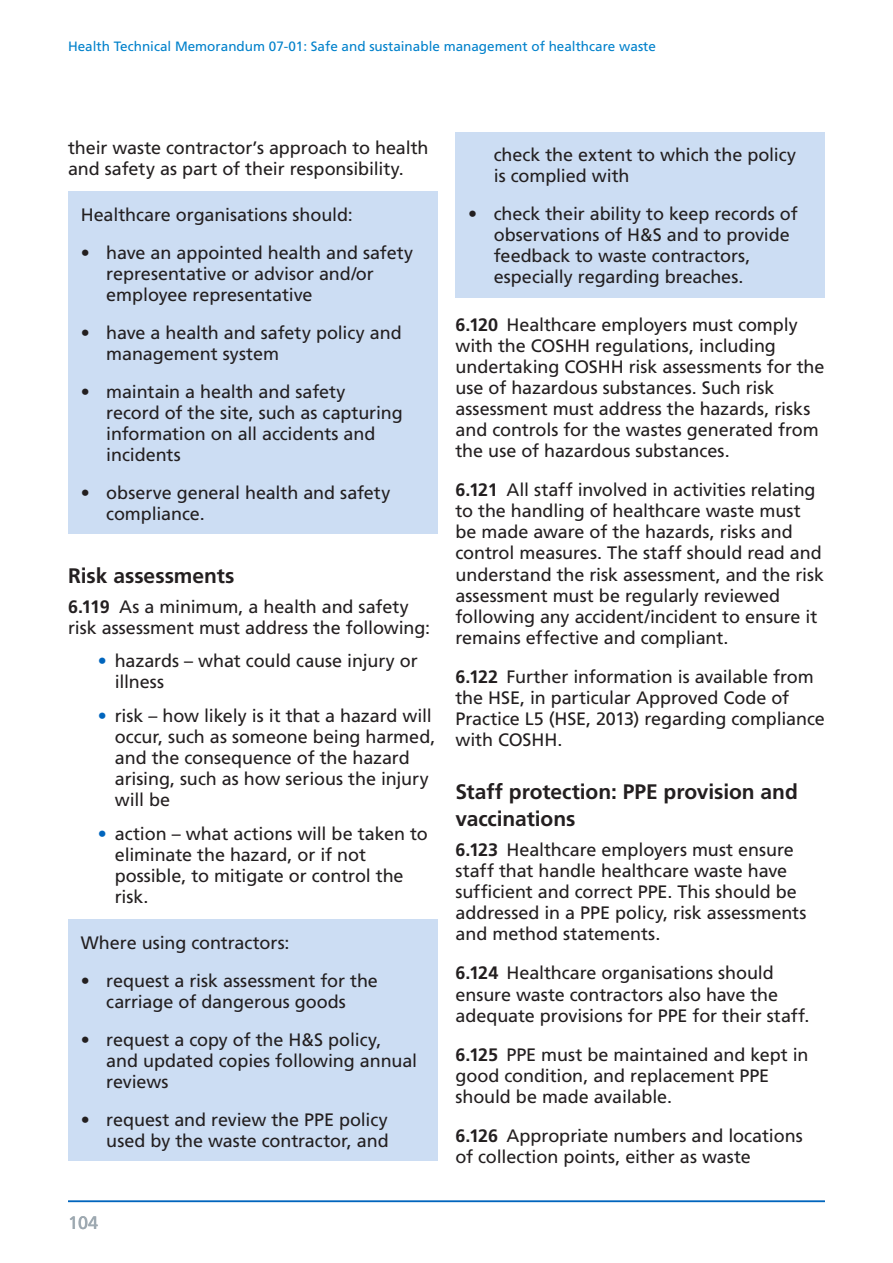
<style>
.page{position:relative;width:893px;height:1263px;background:#fff}
.page>*{position:absolute;margin:0;border:0;box-sizing:border-box;transform-origin:0 0}
.t1{font:700 21px/27px "Frutiger LT";letter-spacing:-.005em;color:#231f20}
.t2{font:18px/21px "Frutiger LT";letter-spacing:-.005em;color:#231f20}
.t3{font:18px "Frutiger LT";color:#88959f}
.t4{font:13.5px "Frutiger LT";color:#0081cb}
.s1{font-weight:700}
.s2{color:#0065bd}
</style>
<div class="page">
<hr style="left:68px;top:1200px;width:757px;height:2px;background:#0065bd">
<div style="left:68px;top:191px;width:369px;height:44px;background:#ccddf3"></div>
<div style="left:68px;top:229px;width:369px;height:86px;background:#ccddf3"></div>
<div style="left:68px;top:309px;width:369px;height:65px;background:#ccddf3"></div>
<div style="left:68px;top:368px;width:369px;height:107px;background:#ccddf3"></div>
<div style="left:68px;top:469px;width:369px;height:65px;background:#ccddf3"></div>
<div style="left:68px;top:919px;width:369px;height:43px;background:#ccddf3"></div>
<div style="left:68px;top:957px;width:369px;height:64px;background:#ccddf3"></div>
<div style="left:68px;top:1016px;width:369px;height:85px;background:#ccddf3"></div>
<div style="left:68px;top:1096px;width:369px;height:64px;background:#ccddf3"></div>
<div style="left:455px;top:132px;width:370px;height:64px;background:#ccddf3"></div>
<div style="left:455px;top:191px;width:370px;height:106px;background:#ccddf3"></div>
<p class="t4" style="left:68px;top:38px;width:589px">Health Technical Memorandum 07-01: Safe and sustainable management of healthcare waste</p>
<p class="t2" style="left:68px;top:137px;width:362px">their waste contractor’s approach to health and safety as part of their responsibility.</p>
<p class="t2" style="left:81px;top:204px;width:273px">Healthcare organisations should:</p>
<p class="t2" style="left:106px;top:242px;width:308px;text-indent:-26px">• have an appointed health and safety representative or advisor and/or employee representative</p>
<p class="t2" style="left:106px;top:322px;width:297px;text-indent:-26px">• have a health and safety policy and management system</p>
<p class="t2" style="left:106px;top:381px;width:298px;text-indent:-26px">• maintain a health and safety record of the site, such as capturing information on all accidents and incidents</p>
<p class="t2" style="left:106px;top:482px;width:286px;text-indent:-26px">• observe general health and safety compliance.</p>
<p class="t1" style="left:68px;top:562px;width:168px">Risk assessments</p>
<p class="t2" style="left:68px;top:596px;width:364px"><span class="s1">6.119</span> As a minimum, a health and safety risk assessment must address the following:</p>
<p class="t2" style="left:115px;top:651px;width:305px;text-indent:-17px"><span class="s2">•</span> hazards – what could cause injury or illness</p>
<p class="t2" style="left:115px;top:705px;width:322px;text-indent:-17px"><span class="s2">•</span> risk – how likely is it that a hazard will occur, such as someone being harmed, and the consequence of the hazard arising, such as how serious the injury will be</p>
<p class="t2" style="left:115px;top:823px;width:314px;text-indent:-17px"><span class="s2">•</span> action – what actions will be taken to eliminate the hazard, or if not possible, to mitigate or control the risk.</p>
<p class="t2" style="left:81px;top:932px;width:210px">Where using contractors:</p>
<p class="t2" style="left:81px;top:970px;width:299px;text-align:center">• request a risk assessment for the carriage of dangerous goods</p>
<p class="t2" style="left:106px;top:1029px;width:312px;text-indent:-26px">• request a copy of the H&amp;S policy, and updated copies following annual reviews</p>
<p class="t2" style="left:81px;top:1109px;width:309px;text-align:right">• request and review the PPE policy used by the waste contractor, and</p>
<p class="t3" style="left:68px;top:1212px;width:32px">104</p>
<p class="t2" style="left:494px;top:145px;width:304px">check the extent to which the policy is complied with</p>
<p class="t2" style="left:494px;top:204px;width:305px;text-indent:-26px">• check their ability to keep records of observations of H&amp;S and to provide feedback to waste contractors, especially regarding breaches.</p>
<p class="t2" style="left:455px;top:315px;width:370px"><span class="s1">6.120</span> Healthcare employers must comply with the COSHH regulations, including undertaking COSHH risk assessments for the use of hazardous substances. Such risk assessment must address the hazards, risks and controls for the wastes generated from the use of hazardous substances.</p>
<p class="t2" style="left:455px;top:480px;width:370px"><span class="s1">6.121</span> All staff involved in activities relating to the handling of healthcare waste must be made aware of the hazards, risks and control measures. The staff should read and understand the risk assessment, and the risk assessment must be regularly reviewed following any accident/incident to ensure it remains effective and compliant.</p>
<p class="t2" style="left:455px;top:666px;width:371px"><span class="s1">6.122</span> Further information is available from the HSE, in particular Approved Code of Practice L5 (HSE, 2013) regarding compliance with COSHH.</p>
<p class="t1" style="left:455px;top:779px;width:344px">Staff protection: PPE provision and vaccinations</p>
<p class="t2" style="left:455px;top:840px;width:352px"><span class="s1">6.123</span> Healthcare employers must ensure staff that handle healthcare waste have sufficient and correct PPE. This should be addressed in a PPE policy, risk assessments and method statements.</p>
<p class="t2" style="left:455px;top:963px;width:356px"><span class="s1">6.124</span> Healthcare organisations should ensure waste contractors also have the adequate provisions for PPE for their staff.</p>
<p class="t2" style="left:455px;top:1044px;width:355px"><span class="s1">6.125</span> PPE must be maintained and kept in good condition, and replacement PPE should be made available.</p>
<p class="t2" style="left:455px;top:1125px;width:349px"><span class="s1">6.126</span> Appropriate numbers and locations of collection points, either as waste</p>
</div>
